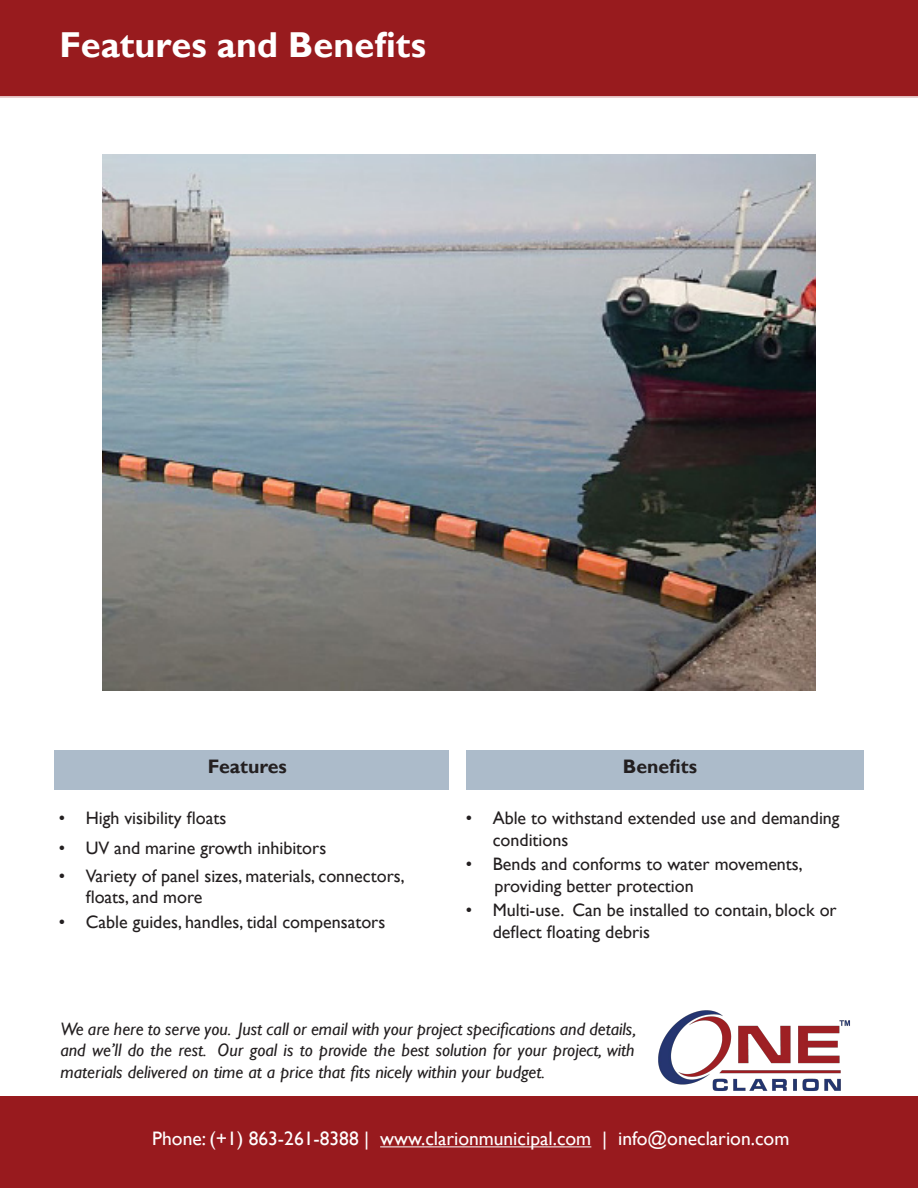
<style>
.page{position:relative;width:918px;height:1188px;background:#fff}
.page>*{position:absolute;margin:0;border:0;box-sizing:border-box;transform-origin:0 0}
.t1{font:700 36px "Gill Sans";color:#fff}
.t2{font:19.5px "Gill Sans";color:#fff}
.t3{font:700 19.5px "Gill Sans";color:#231f20}
.t4{font:18px/21.6px "Gill Sans";color:#231f20}
.t5{font:italic 18px/21.6px "Gill Sans";color:#231f20;text-align:justify}
</style>
<div class="page">
<div style="left:0;top:0;width:918px;height:98px;background:#981b1e"></div>
<div style="left:0;top:1096px;width:918px;height:92px;background:#981a1e"></div>
<hr style="left:380px;top:1146px;width:211px;height:1px;background:#fff">
<div style="left:54px;top:750px;width:395px;height:39px;background:#acbbca"></div>
<div style="left:467px;top:750px;width:397px;height:39px;background:#acbbca"></div>
<img style="left:102px;top:155px;width:714px;height:535px">
<img style="left:658px;top:1010px;width:192px;height:81px">
<p class="t1" style="left:59px;top:23px;width:368px">Features and Benefits</p>
<p class="t3" style="left:208px;top:755px;width:81px">Features</p>
<p class="t4" style="left:59px;top:808px;width:169px">• High visibility floats</p>
<p class="t4" style="left:59px;top:837px;width:269px">• UV and marine growth inhibitors</p>
<p class="t4" style="left:86px;top:865px;width:321px;text-indent:-27px">• Variety of panel sizes, materials, connectors, floats, and more</p>
<p class="t4" style="left:59px;top:911px;width:328px">• Cable guides, handles, tidal compensators</p>
<p class="t3" style="left:623px;top:755px;width:76px">Benefits</p>
<p class="t4" style="left:493px;top:808px;width:349px;text-indent:-27px">• Able to withstand extended use and demanding conditions</p>
<p class="t4" style="left:466px;top:854px;width:339px">• Bends and conforms to water movements,</p>
<p class="t4" style="left:494px;top:875px;width:201px">providing better protection</p>
<p class="t4" style="left:493px;top:900px;width:346px;text-indent:-27px">• Multi-use. Can be installed to contain, block or deflect floating debris</p>
<p class="t5" style="left:60px;top:1018px;width:578px">We are here to serve you. Just call or email with your project specifications and details, and we’ll do the rest. Our goal is to provide the best solution for your project, with materials delivered on time at a price that fits nicely within your budget.</p>
<p class="t2" style="left:152px;top:1128px;width:639px">Phone: (+1) 863-261-8388 | www.clarionmunicipal.com | info@oneclarion.com</p>
</div>
